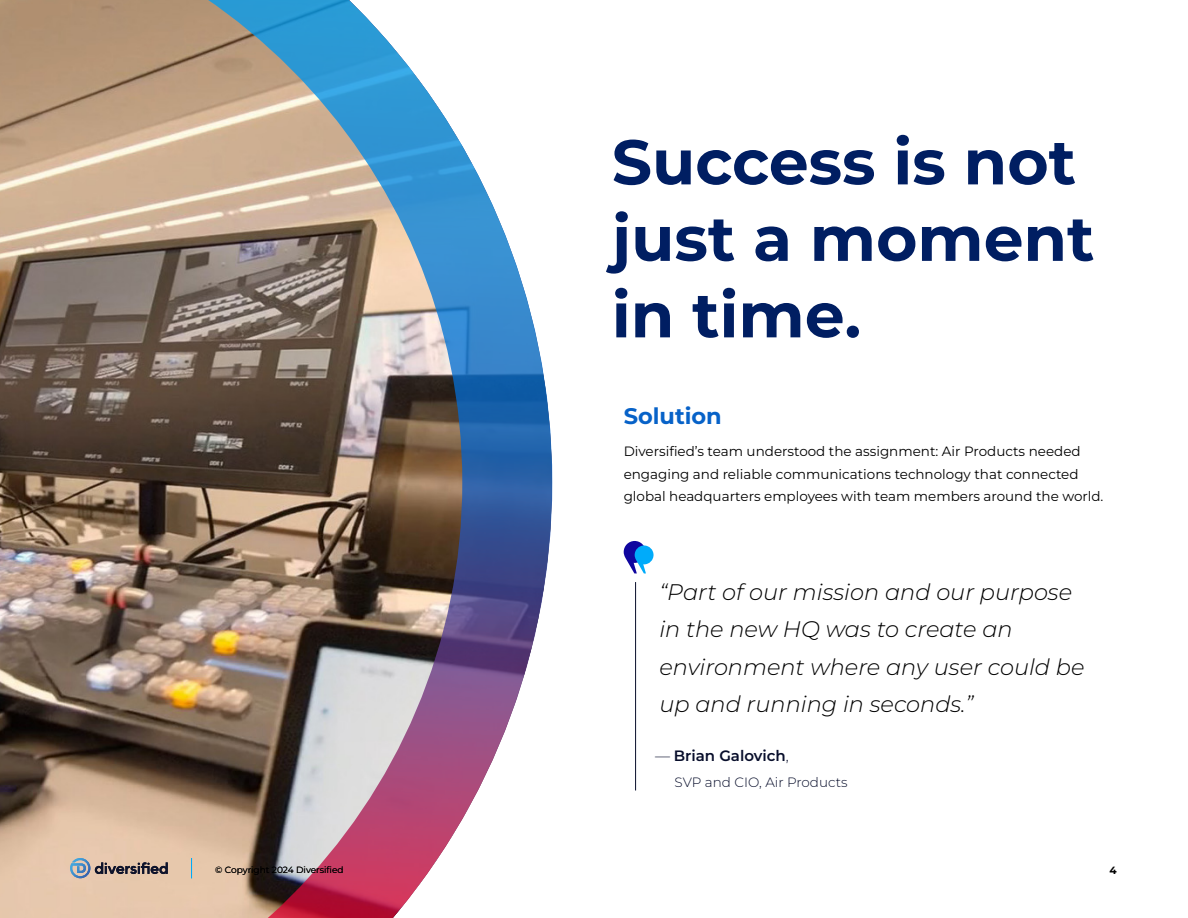
<style>
.page{position:relative;width:1188px;height:918px;background:#fff}
.page>*{position:absolute;margin:0;border:0;box-sizing:border-box;transform-origin:0 0}
.t1{font:700 63px/76.5px "Montserrat";color:#001e62}
.t2{font:italic 300 22.5px/37.5px "Montserrat";color:#000}
.t3{font:700 22.5px "Montserrat";color:#0762c8}
.t4{font:600 15px "Montserrat";color:#080e2b}
.t5{font:13.5px/22.5px "Montserrat";color:#000}
.t6{font:300 13.5px "Montserrat";color:#080e2b}
.t7{font:700 10.5px "Montserrat";color:#000}
.t8{font:9px "Montserrat";color:#000}
.s1{font-weight:300}
</style>
<div class="page">
<img style="left:0;top:0;width:552px;height:918px">
<svg style="left:624px;top:541px;width:30px;height:32px"></svg>
<hr style="left:635px;top:582px;width:1px;height:208px;background:#080e2b">
<svg style="left:191px;top:858px;width:1px;height:20px"></svg>
<svg style="left:70px;top:858px;width:98px;height:20px;background:#a59993"></svg>
<h1 class="t1" style="left:612px;top:121px;width:484px">Success is not just a moment in time.</h1>
<h2 class="t3" style="left:624px;top:399px;width:100px">Solution</h2>
<p class="t5" style="left:624px;top:440px;width:481px">Diversified’s team understood the assignment: Air Products needed engaging and reliable communications technology that connected global headquarters employees with team members around the world.</p>
<h2 class="t2" style="left:659px;top:572px;width:427px">“Part of our mission and our purpose in the new HQ was to create an environment where any user could be up and running in seconds.”</h2>
<p class="t4" style="left:655px;top:745px;width:135px"><span class="s1">—</span> Brian Galovich<span class="s1">,</span></p>
<p class="t6" style="left:675px;top:773px;width:174px">SVP and CIO, Air Products</p>
<p class="t8" style="left:215px;top:863px;width:130px">© Copyright 2024 Diversified</p>
<p class="t7" style="left:1109px;top:863px;width:9px">4</p>
</div>
